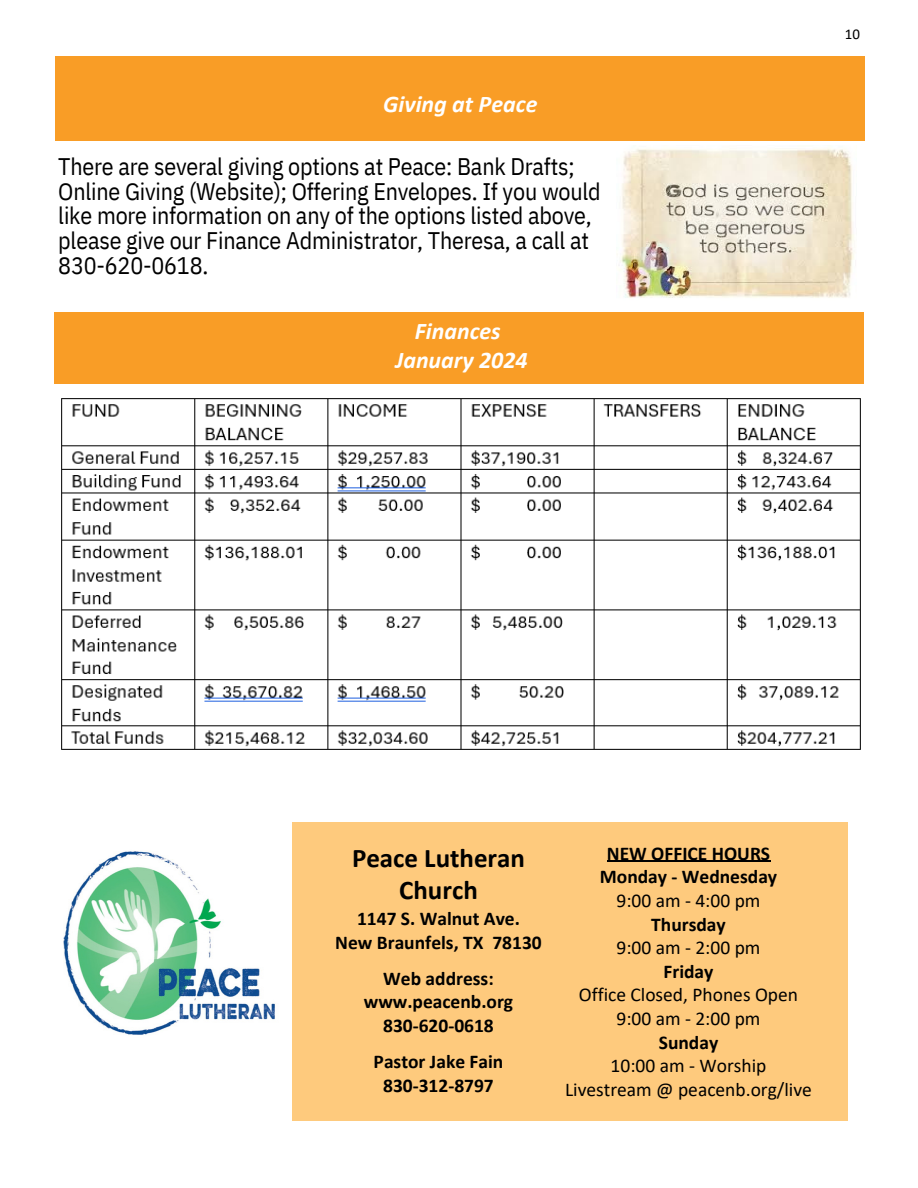
<style>
.page{position:relative;width:918px;height:1188px;background:#fff}
.page>*{position:absolute;margin:0;border:0;box-sizing:border-box;transform-origin:0 0}
.t1{font:700 27px/32.4px "Calibri";color:#000;text-align:center}
.t2{font:24px/24.8px "IBM Plex Sans Cond";letter-spacing:-.01em;color:#000}
.t3{font:italic 700 24px/29.4px "Calibri";color:#fff;text-align:center}
.t4{font:700 19.5px/23.5px "Calibri";color:#000;text-align:center}
.t5{font:19.5px/23.7px "Calibri";color:#000;text-align:center}
.t6{font:15px "Calibri";color:#000}
</style>
<div class="page">
<img style="left:63px;top:851px;width:212px;height:184px">
<img style="left:619px;top:148px;width:235px;height:150px">
<div style="left:54px;top:312px;width:810px;height:72px;background:#f99d26"></div>
<div style="left:55px;top:57px;width:810px;height:84px;background:#f99d26"></div>
<div style="left:292px;top:822px;width:555px;height:298px;background:#feca7d"></div>
<img style="left:61px;top:398px;width:800px;height:352px">
<hr style="left:607px;top:861px;width:163px;height:1px;background:#000">
<p class="t3" style="left:383px;top:92px;width:156px">Giving at Peace</p>
<p class="t2" style="left:58px;top:153px;width:544px">There are several giving options at Peace: Bank Drafts; Online Giving (Website); Offering Envelopes. If you would like more information on any of the options listed above, please give our Finance Administrator, Theresa, a call at 830-620-0618.</p>
<p class="t3" style="left:395px;top:318px;width:134px">Finances<br>January 2024</p>
<p class="t6" style="left:845px;top:28px;width:17px">10</p>
<p class="t1" style="left:352px;top:844px;width:174px">Peace Lutheran<br>Church</p>
<p class="t4" style="left:335px;top:909px;width:208px">1147 S. Walnut Ave.<br>New Braunfels, TX 78130</p>
<p class="t4" style="left:364px;top:968px;width:151px">Web address: www.peacenb.org<br>830-620-0618</p>
<p class="t4" style="left:374px;top:1051px;width:131px">Pastor Jake Fain<br>830-312-8797</p>
<p class="t4" style="left:600px;top:843px;width:179px">NEW OFFICE HOURS<br>Monday - Wednesday</p>
<p class="t5" style="left:616px;top:890px;width:146px">9:00 am - 4:00 pm</p>
<p class="t4" style="left:651px;top:914px;width:76px">Thursday</p>
<p class="t5" style="left:616px;top:938px;width:146px">9:00 am - 2:00 pm</p>
<p class="t4" style="left:664px;top:961px;width:51px">Friday</p>
<p class="t5" style="left:579px;top:985px;width:221px">Office Closed, Phones Open<br>9:00 am - 2:00 pm</p>
<p class="t4" style="left:659px;top:1032px;width:61px">Sunday</p>
<p class="t5" style="left:565px;top:1056px;width:248px">10:00 am - Worship<br>Livestream @ peacenb.org/live</p>
</div>
